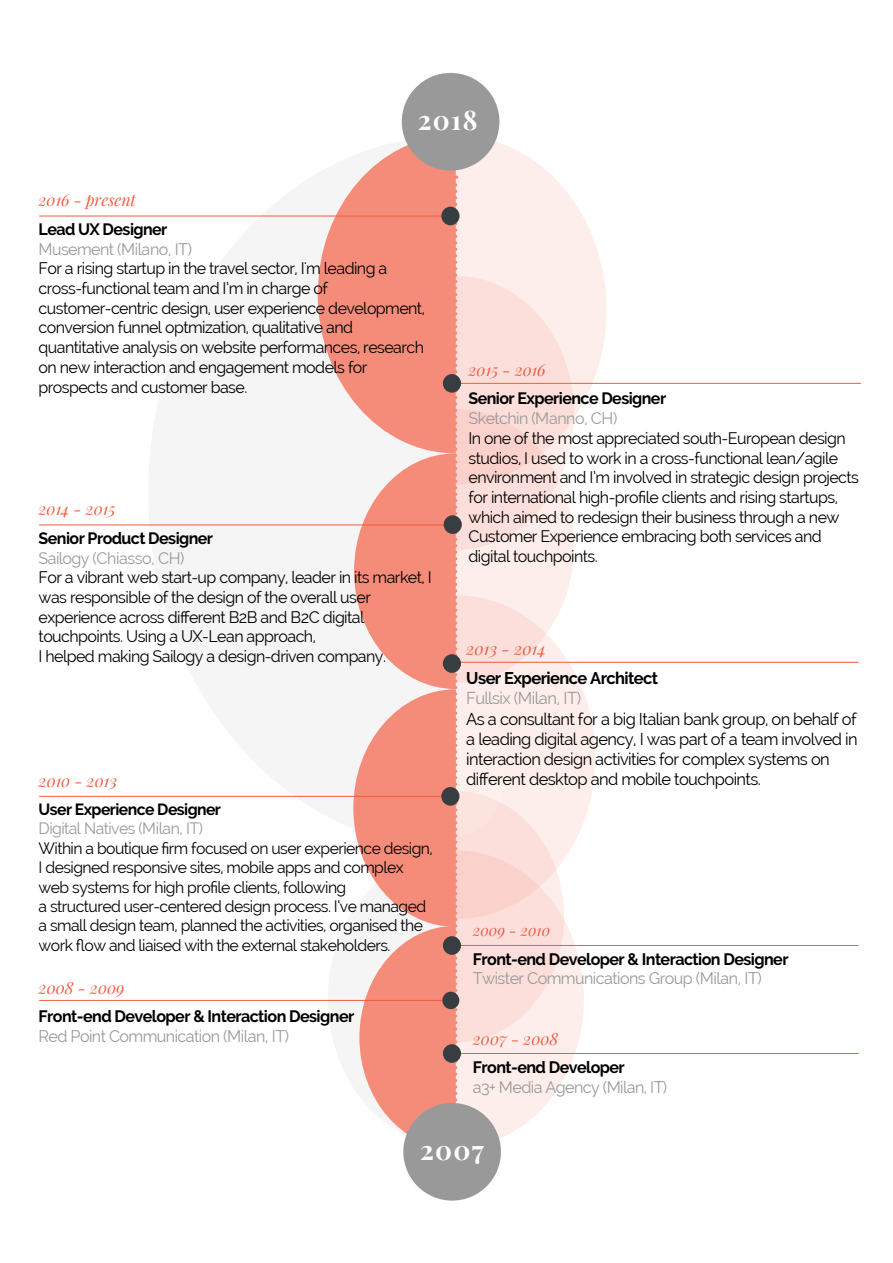
<style>
.page{position:relative;width:893px;height:1263px;background:#fff}
.page>*{position:absolute;margin:0;border:0;box-sizing:border-box;transform-origin:0 0}
.t1{font:700 27px "Playfair Display";letter-spacing:.05em;color:#fff}
.t2{font:16.8px/20.2px "Raleway";letter-spacing:-.035em;color:#000}
.t3{font:700 16.8px "Raleway";letter-spacing:-.035em;color:#000}
.t4{font:16.8px "Raleway";letter-spacing:-.035em;color:#999}
.t5{font:italic 16.8px "Playfair Display";color:#f05b40}
.t6{font:700 16.5px "Raleway";letter-spacing:-.035em;color:#000}
.t7{font:16.5px "Raleway";letter-spacing:-.035em;color:#999}
.t8{font:italic 16.5px "Playfair Display";color:#f05b40}
.t9{font:16.35px/19.6px "Raleway";letter-spacing:-.035em;color:#000}
.t10{font:700 16.35px "Raleway";letter-spacing:-.035em;color:#000}
.t11{font:16.35px "Raleway";letter-spacing:-.035em;color:#999}
.t12{font:italic 16.35px "Playfair Display";color:#f05b40}
.t13{font:16.2px/19.4px "Raleway";letter-spacing:-.035em;color:#000}
.t14{font:16.2px "Raleway";letter-spacing:-.035em;color:#999}
.t15{font:700 16.2px "Raleway";letter-spacing:-.035em;color:#000}
.t16{font:italic 15.45px "Playfair Display";color:#f05b40}
</style>
<div class="page">
<svg style="left:595px;top:245px;width:11px;height:138px;fill:#fdeeeb"></svg>
<svg style="left:318px;top:135px;width:277px;height:1010px"></svg>
<div style="left:403px;top:1103px;width:98px;height:97px;background:#999;border-radius:50%"></div>
<hr style="left:452px;top:1053px;width:407px;height:1px;background:#f05b40">
<div style="left:443px;top:1044px;width:18px;height:19px;background:#373d41;border-radius:50%"></div>
<hr style="left:39px;top:1000px;width:412px;height:1px;background:#f05b40">
<div style="left:442px;top:992px;width:17px;height:17px;background:#373d41;border-radius:50%"></div>
<hr style="left:452px;top:945px;width:407px;height:1px;background:#f05b40">
<div style="left:443px;top:936px;width:18px;height:19px;background:#373d41;border-radius:50%"></div>
<hr style="left:39px;top:796px;width:407px;height:1px;background:#f05b40">
<div style="left:441px;top:787px;width:18px;height:19px;background:#373d41;border-radius:50%"></div>
<hr style="left:452px;top:662px;width:407px;height:1px;background:#f05b40">
<div style="left:443px;top:654px;width:18px;height:19px;background:#373d41;border-radius:50%"></div>
<hr style="left:39px;top:525px;width:407px;height:1px;background:#f05b40">
<div style="left:444px;top:515px;width:18px;height:19px;background:#373d41;border-radius:50%"></div>
<hr style="left:454px;top:383px;width:407px;height:1px;background:#f05b40">
<div style="left:443px;top:374px;width:18px;height:19px;background:#373d41;border-radius:50%"></div>
<hr style="left:39px;top:216px;width:407px;height:1px;background:#f05b40">
<div style="left:441px;top:207px;width:19px;height:18px;background:#373d41;border-radius:50%"></div>
<div style="left:402px;top:73px;width:97px;height:98px;background:#999;border-radius:50%"></div>
<h1 class="t1" style="left:418px;top:98px;width:61px">2018</h1>
<p class="t12" style="left:39px;top:187px;width:99px">2016 - present</p>
<p class="t10" style="left:39px;top:220px;width:130px">Lead UX Designer</p>
<p class="t11" style="left:39px;top:239px;width:155px">Musement (Milano, IT)</p>
<p class="t9" style="left:39px;top:259px;width:388px">For a rising startup in the travel sector, I'm leading a cross-functional team and I’m in charge of customer-centric design, user experience development, conversion funnel optmization, qualitative and quantitative analysis on website performances, research on new interaction and engagement models for prospects and customer base.</p>
<p class="t12" style="left:39px;top:496px;width:78px">2014 - 2015</p>
<p class="t10" style="left:39px;top:529px;width:176px">Senior Product Designer</p>
<p class="t11" style="left:39px;top:548px;width:147px">Sailogy (Chiasso, CH)</p>
<p class="t9" style="left:39px;top:568px;width:395px">For a vibrant web start-up company, leader in its market, I was responsible of the design of the overall user experience across different B2B and B2C digital touchpoints. Using a UX-Lean approach,<br>I helped making Sailogy a design-driven company.</p>
<p class="t8" style="left:39px;top:768px;width:80px">2010 - 2013</p>
<p class="t15" style="left:39px;top:800px;width:184px">User Experience Designer</p>
<p class="t14" style="left:39px;top:819px;width:166px">Digital Natives (Milan, IT)</p>
<p class="t13" style="left:39px;top:838px;width:396px">Within a boutique firm focused on user experience design, I designed responsive sites, mobile apps and complex web systems for high profile clients, following<br>a structured user-centered design process. I‘ve managed a small design team, planned the activities, organised the work flow and liaised with the external stakeholders.</p>
<p class="t8" style="left:39px;top:974px;width:87px">2008 - 2009</p>
<p class="t6" style="left:39px;top:1007px;width:317px">Front-end Developer &amp; Interaction Designer</p>
<p class="t7" style="left:39px;top:1027px;width:252px">Red Point Communication (Milan, IT)</p>
<p class="t12" style="left:469px;top:357px;width:79px">2015 - 2016</p>
<p class="t10" style="left:469px;top:389px;width:199px">Senior Experience Designer</p>
<p class="t11" style="left:469px;top:409px;width:150px">Sketchin (Manno, CH)</p>
<p class="t9" style="left:469px;top:428px;width:392px">In one of the most appreciated south-European design studios, I used to work in a cross-functional lean/agile environment and I’m involved in strategic design projects for international high-profile clients and rising startups, which aimed to redesign their business through a new Customer Experience embracing both services and digital touchpoints.</p>
<p class="t5" style="left:466px;top:635px;width:81px">2013 - 2014</p>
<p class="t3" style="left:466px;top:669px;width:193px">User Experience Architect</p>
<p class="t4" style="left:466px;top:689px;width:117px">Fullsix (Milan, IT)</p>
<p class="t2" style="left:466px;top:709px;width:393px">As a consultant for a big Italian bank group, on behalf of a leading digital agency, I was part of a team involved in interaction design activities for complex systems on different desktop and mobile touchpoints.</p>
<p class="t16" style="left:473px;top:918px;width:79px">2009 - 2010</p>
<p class="t6" style="left:473px;top:949px;width:317px">Front-end Developer &amp; Interaction Designer</p>
<p class="t7" style="left:473px;top:969px;width:290px">Twister Communications Group (Milan, IT)</p>
<p class="t8" style="left:473px;top:1025px;width:87px">2007 - 2008</p>
<p class="t6" style="left:473px;top:1058px;width:153px">Front-end Developer</p>
<p class="t7" style="left:473px;top:1078px;width:196px">a3+ Media Agency (Milan, IT)</p>
<h1 class="t1" style="left:420px;top:1128px;width:65px">2007</h1>
</div>
